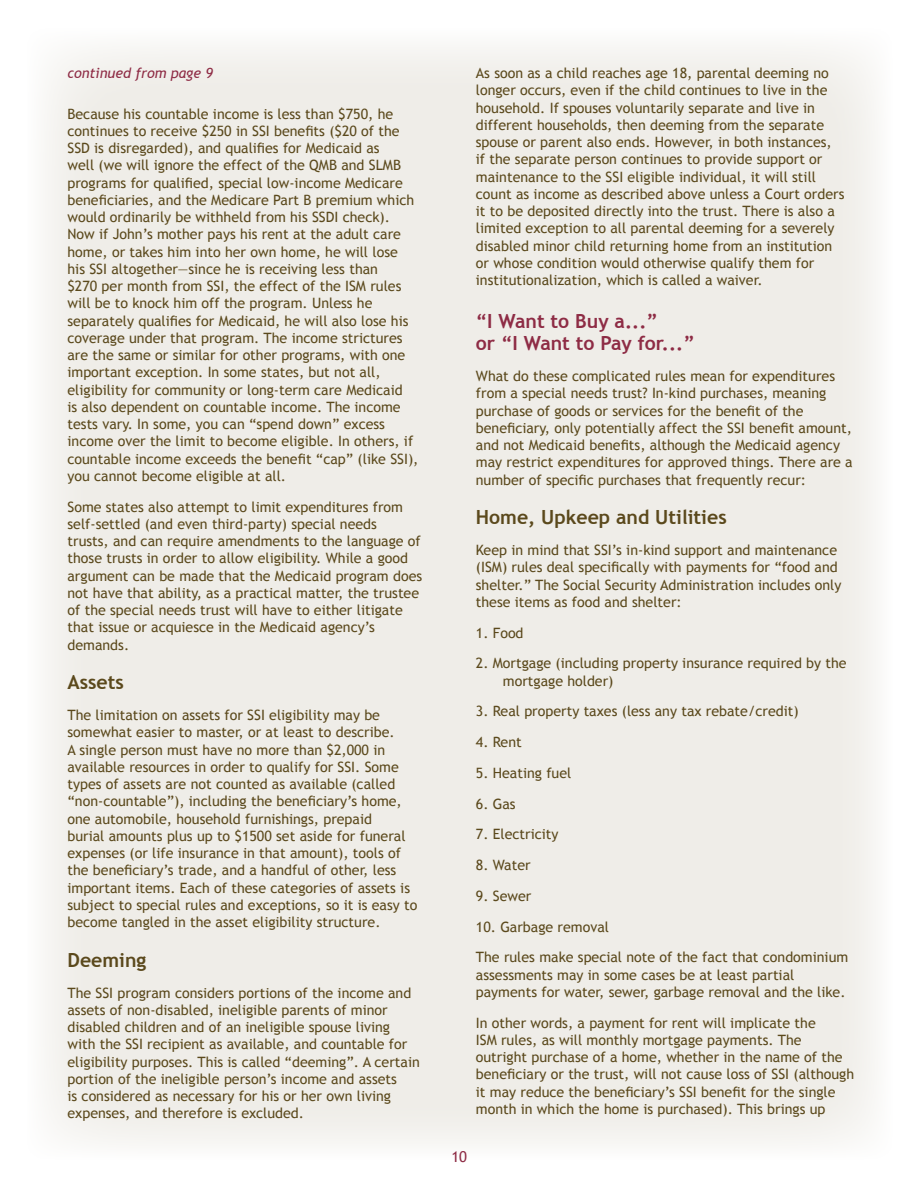
<style>
.page{position:relative;width:918px;height:1188px;background:#fff}
.page>*{position:absolute;margin:0;border:0;box-sizing:border-box;transform-origin:0 0}
.t1{font:700 19.5px "Trebuchet MS";color:#5b491c}
.t2{font:700 19.5px/22.5px "Trebuchet MS";color:#8e2c45}
.t3{font:15px "Trebuchet MS";color:#8e2c45}
.t4{font:14.25px/17.2px "Trebuchet MS";color:#5b491c}
.t5{font:italic 14.25px "Trebuchet MS";color:#8e2c45}
</style>
<div class="page">
<div style="left:27px;top:28px;width:865px;height:1132px;background:#efede8;border-radius:18px"></div>
<p class="t5" style="left:68px;top:65px;width:147px">continued from page 9</p>
<p class="t4" style="left:68px;top:105px;width:352px">Because his countable income is less than $750, he continues to receive $250 in SSI benefits ($20 of the SSD is disregarded), and qualifies for Medicaid as<br>well (we will ignore the effect of the QMB and SLMB programs for qualified, special low-income Medicare beneficiaries, and the Medicare Part B premium which would ordinarily be withheld from his SSDI check).<br>Now if John’s mother pays his rent at the adult care home, or takes him into her own home, he will lose his SSI altogether—since he is receiving less than<br>$270 per month from SSI, the effect of the ISM rules will be to knock him off the program. Unless he separately qualifies for Medicaid, he will also lose his coverage under that program. The income strictures are the same or similar for other programs, with one important exception. In some states, but not all, eligibility for community or long-term care Medicaid<br>is also dependent on countable income. The income tests vary. In some, you can “spend down” excess income over the limit to become eligible. In others, if countable income exceeds the benefit “cap” (like SSI), you cannot become eligible at all.</p>
<p class="t4" style="left:68px;top:498px;width:356px">Some states also attempt to limit expenditures from self-settled (and even third-party) special needs<br>trusts, and can require amendments to the language of those trusts in order to allow eligibility. While a good argument can be made that the Medicaid program does not have that ability, as a practical matter, the trustee of the special needs trust will have to either litigate that issue or acquiesce in the Medicaid agency’s demands.</p>
<h1 class="t1" style="left:68px;top:670px;width:58px">Assets</h1>
<p class="t4" style="left:68px;top:707px;width:352px">The limitation on assets for SSI eligibility may be somewhat easier to master, or at least to describe.<br>A single person must have no more than $2,000 in available resources in order to qualify for SSI. Some types of assets are not counted as available (called “non-countable”), including the beneficiary’s home, one automobile, household furnishings, prepaid<br>burial amounts plus up to $1500 set aside for funeral expenses (or life insurance in that amount), tools of the beneficiary’s trade, and a handful of other, less important items. Each of these categories of assets is subject to special rules and exceptions, so it is easy to become tangled in the asset eligibility structure.</p>
<h1 class="t1" style="left:68px;top:948px;width:80px">Deeming</h1>
<p class="t4" style="left:68px;top:984px;width:354px">The SSI program considers portions of the income and assets of non-disabled, ineligible parents of minor disabled children and of an ineligible spouse living with the SSI recipient as available, and countable for eligibility purposes. This is called “deeming”. A certain portion of the ineligible person’s income and assets<br>is considered as necessary for his or her own living expenses, and therefore is excluded.</p>
<p class="t4" style="left:476px;top:65px;width:370px">As soon as a child reaches age 18, parental deeming no longer occurs, even if the child continues to live in the household. If spouses voluntarily separate and live in different households, then deeming from the separate spouse or parent also ends. However, in both instances, if the separate person continues to provide support or maintenance to the SSI eligible individual, it will still count as income as described above unless a Court orders it to be deposited directly into the trust. There is also a limited exception to all parental deeming for a severely disabled minor child returning home from an institution or whose condition would otherwise qualify them for institutionalization, which is called a waiver.</p>
<h1 class="t2" style="left:476px;top:310px;width:220px">“I Want to Buy a...”<br>or “I Want to Pay for...”</h1>
<p class="t4" style="left:476px;top:368px;width:378px">What do these complicated rules mean for expenditures from a special needs trust? In-kind purchases, meaning purchase of goods or services for the benefit of the beneficiary, only potentially affect the SSI benefit amount, and not Medicaid benefits, although the Medicaid agency may restrict expenditures for approved things. There are a number of specific purchases that frequently recur:</p>
<h1 class="t1" style="left:476px;top:505px;width:252px">Home, Upkeep and Utilities</h1>
<p class="t4" style="left:476px;top:542px;width:367px">Keep in mind that SSI’s in-kind support and maintenance (ISM) rules deal specifically with payments for “food and shelter.” The Social Security Administration includes only these items as food and shelter:</p>
<p class="t4" style="left:476px;top:624px;width:49px">1. Food</p>
<p class="t4" style="left:503px;top:655px;width:345px;text-indent:-27px">2. Mortgage (including property insurance required by the mortgage holder)</p>
<p class="t4" style="left:476px;top:703px;width:324px">3. Real property taxes (less any tax rebate/credit)</p>
<p class="t4" style="left:476px;top:734px;width:47px">4. Rent</p>
<p class="t4" style="left:476px;top:764px;width:97px">5. Heating fuel</p>
<p class="t4" style="left:476px;top:795px;width:41px">6. Gas</p>
<p class="t4" style="left:476px;top:826px;width:84px">7. Electricity</p>
<p class="t4" style="left:476px;top:857px;width:56px">8. Water</p>
<p class="t4" style="left:476px;top:887px;width:57px">9. Sewer</p>
<p class="t4" style="left:476px;top:911px;width:374px;line-height:30.8px">10. Garbage removal<br>The rules make special note of the fact that condominium</p>
<p class="t4" style="left:476px;top:966px;width:371px">assessments may in some cases be at least partial payments for water, sewer, garbage removal and the like.</p>
<p class="t4" style="left:476px;top:1014px;width:380px">In other words, a payment for rent will implicate the<br>ISM rules, as will monthly mortgage payments. The outright purchase of a home, whether in the name of the beneficiary or the trust, will not cause loss of SSI (although it may reduce the beneficiary’s SSI benefit for the single month in which the home is purchased). This brings up</p>
<p class="t3" style="left:451px;top:1148px;width:17px">10</p>
</div>
